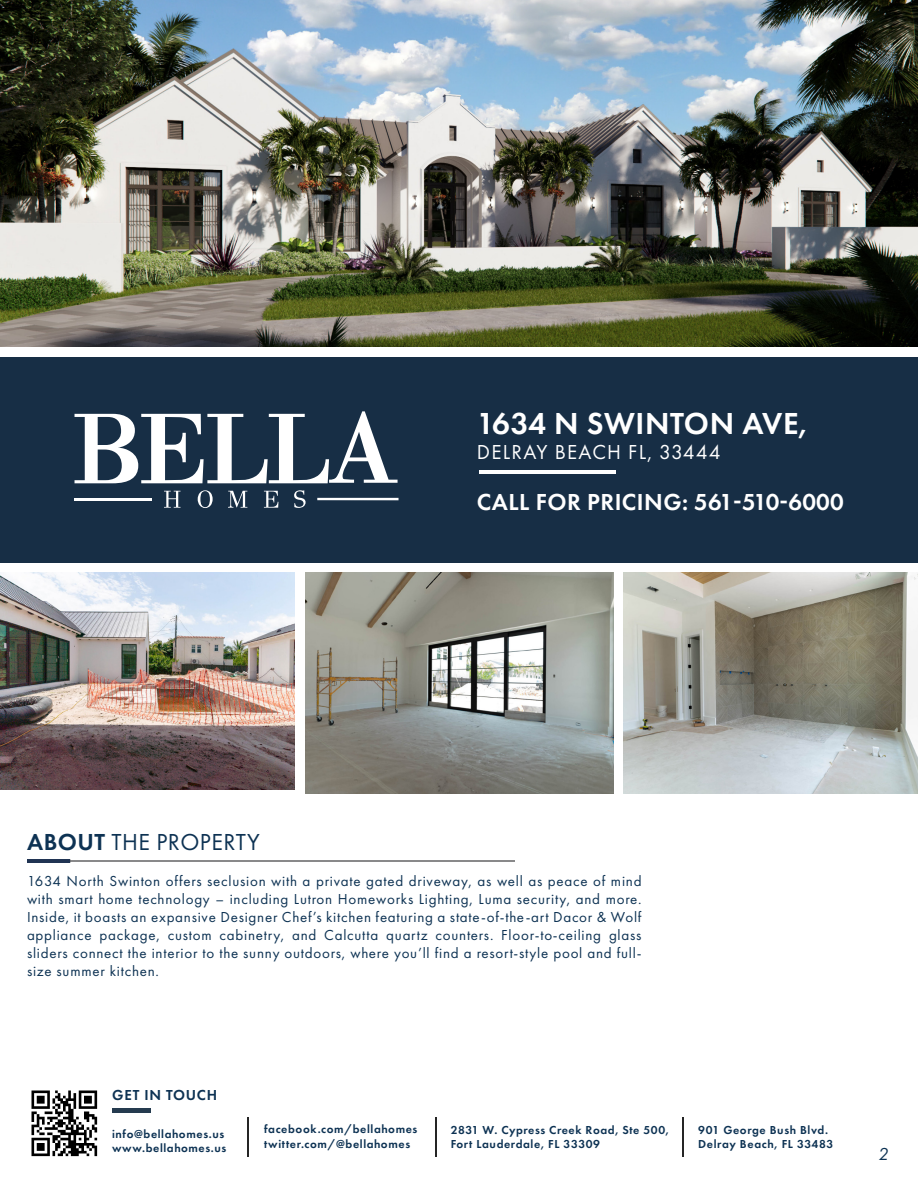
<style>
.page{position:relative;width:918px;height:1188px;background:#fff}
.page>*{position:absolute;margin:0;border:0;box-sizing:border-box;transform-origin:0 0}
.t1{font:600 31.5px "Futura PT";letter-spacing:.02em;color:#fff}
.t2{font:600 24px "Futura PT";letter-spacing:.02em;color:#fff}
.t3{font:24px "Futura PT";letter-spacing:.02em;color:#0d3253}
.t4{font:21px "Futura PT";letter-spacing:.06em;color:#fff}
.t5{font:italic 18px "Futura PT";color:#0d3253}
.t6{font:15px/18px "Futura PT";letter-spacing:.05em;color:#0d3253;text-align:justify}
.t7{font:600 15px "Futura PT";letter-spacing:.05em;color:#0d3253}
.t8{font:600 12px/14.4px "Futura PT";letter-spacing:.05em;color:#0d3253}
.s1{font-weight:600}
</style>
<div class="page">
<img style="left:112px;top:1109px;width:38px;height:3px">
<img style="left:248px;top:1117px;width:1px;height:39px">
<img style="left:435px;top:1117px;width:2px;height:39px">
<img style="left:31px;top:1090px;width:67px;height:67px">
<div style="left:0;top:357px;width:918px;height:206px;background:#172e45"></div>
<img style="left:479px;top:470px;width:137px;height:4px">
<img style="left:0;top:0;width:918px;height:346px">
<img style="left:0;top:573px;width:295px;height:216px">
<img style="left:305px;top:573px;width:308px;height:221px">
<img style="left:624px;top:573px;width:294px;height:221px">
<img style="left:27px;top:860px;width:488px;height:2px">
<svg style="left:164px;top:491px;width:17px;height:17px"></svg>
<svg style="left:198px;top:490px;width:15px;height:18px"></svg>
<svg style="left:228px;top:491px;width:19px;height:17px"></svg>
<svg style="left:264px;top:491px;width:14px;height:17px"></svg>
<svg style="left:294px;top:490px;width:12px;height:18px"></svg>
<svg style="left:75px;top:411px;width:323px;height:72px"></svg>
<hr style="left:75px;top:498px;width:77px;height:2px;background:#fff">
<hr style="left:317px;top:498px;width:82px;height:2px;background:#fff">
<img style="left:683px;top:1117px;width:1px;height:39px">
<h1 class="t1" style="left:477px;top:403px;width:332px">1634 N SWINTON AVE,</h1>
<h3 class="t4" style="left:477px;top:439px;width:245px">DELRAY BEACH FL, 33444</h3>
<h2 class="t2" style="left:477px;top:487px;width:368px">CALL FOR PRICING: 561-510-6000</h2>
<h2 class="t3" style="left:27px;top:828px;width:234px"><span class="s1">ABOUT</span> THE PROPERTY</h2>
<p class="t6" style="left:27px;top:872px;width:616px">1634 North Swinton offers seclusion with a private gated driveway, as well as peace of mind with smart home technology – including Lutron Homeworks Lighting, Luma security, and more.<br>Inside, it boasts an expansive Designer Chef’s kitchen featuring a state-of-the-art Dacor &amp; Wolf appliance package, custom cabinetry, and Calcutta quartz counters. Floor-to-ceiling glass sliders connect the interior to the sunny outdoors, where you’ll find a resort-style pool and full&shy;size summer kitchen.</p>
<p class="t7" style="left:112px;top:1085px;width:106px">GET IN TOUCH</p>
<p class="t8" style="left:112px;top:1127px;width:116px">info@bellahomes.us www.bellahomes.us</p>
<p class="t8" style="left:264px;top:1122px;width:155px">facebook.com/bellahomes twitter.com/@bellahomes</p>
<p class="t8" style="left:451px;top:1123px;width:220px">2831 W. Cypress Creek Road, Ste 500,<br>Fort Lauderdale, FL 33309</p>
<p class="t8" style="left:698px;top:1123px;width:136px">901 George Bush Blvd.<br>Delray Beach, FL 33483</p>
<p class="t5" style="left:878px;top:1143px;width:12px">2</p>
</div>
